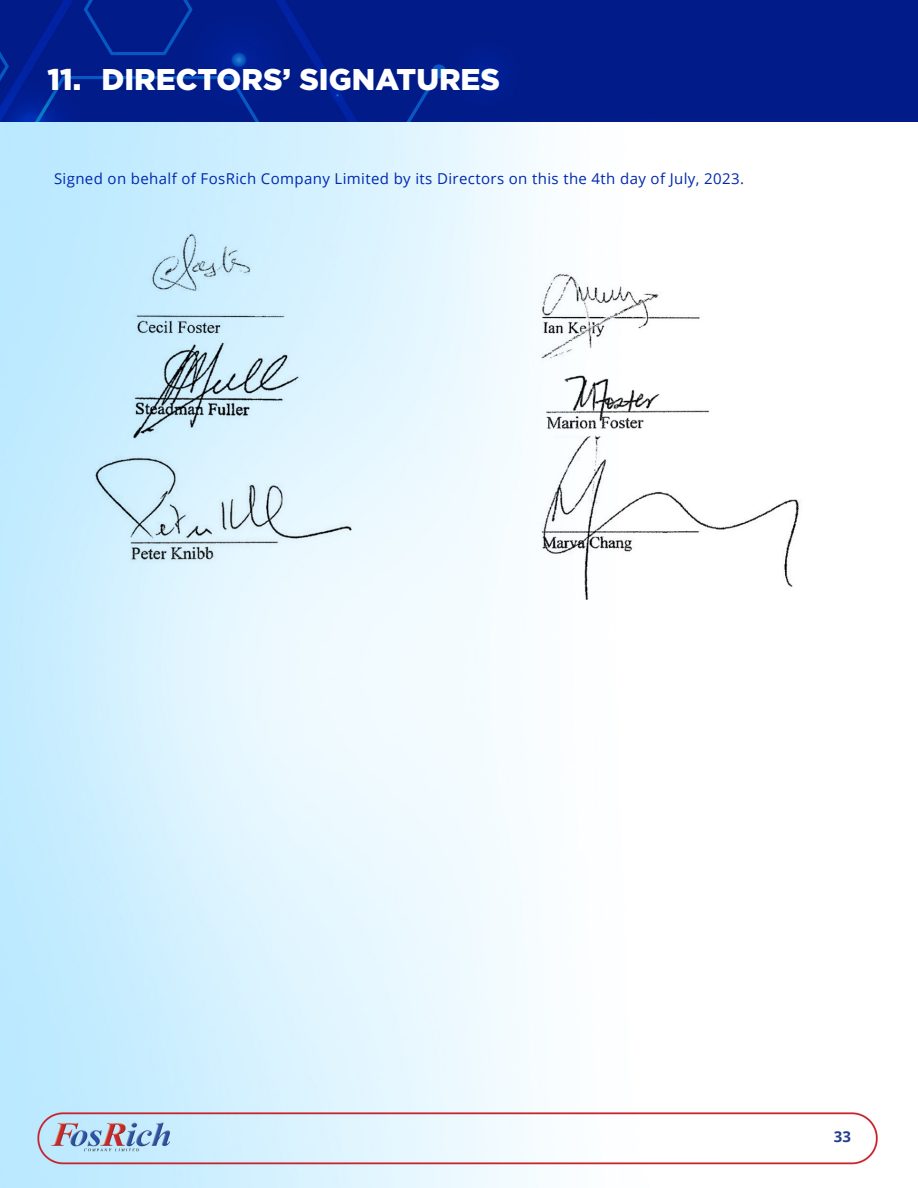
<style>
.page{position:relative;width:918px;height:1188px;background:#fff}
.page>*{position:absolute;margin:0;border:0;box-sizing:border-box;transform-origin:0 0}
.t1{font:900 30px "Gotham";color:#fff}
.t2{font:15px "Open Sans";letter-spacing:.025em;color:#0028ae}
.t3{font:700 15px "Open Sans";color:#253f8e}
</style>
<div class="page">
<img style="left:0;top:122px;width:878px;height:1066px">
<img style="left:0;top:0;width:918px;height:122px">
<img style="left:82px;top:227px;width:741px;height:378px">
<p class="t1" style="left:48px;top:63px;width:454px">11. DIRECTORS’ SIGNATURES</p>
<p class="t2" style="left:54px;top:169px;width:692px">Signed on behalf of FosRich Company Limited by its Directors on this the 4th day of July, 2023.</p>
<p class="t3" style="left:834px;top:1126px;width:19px">33</p>
</div>
